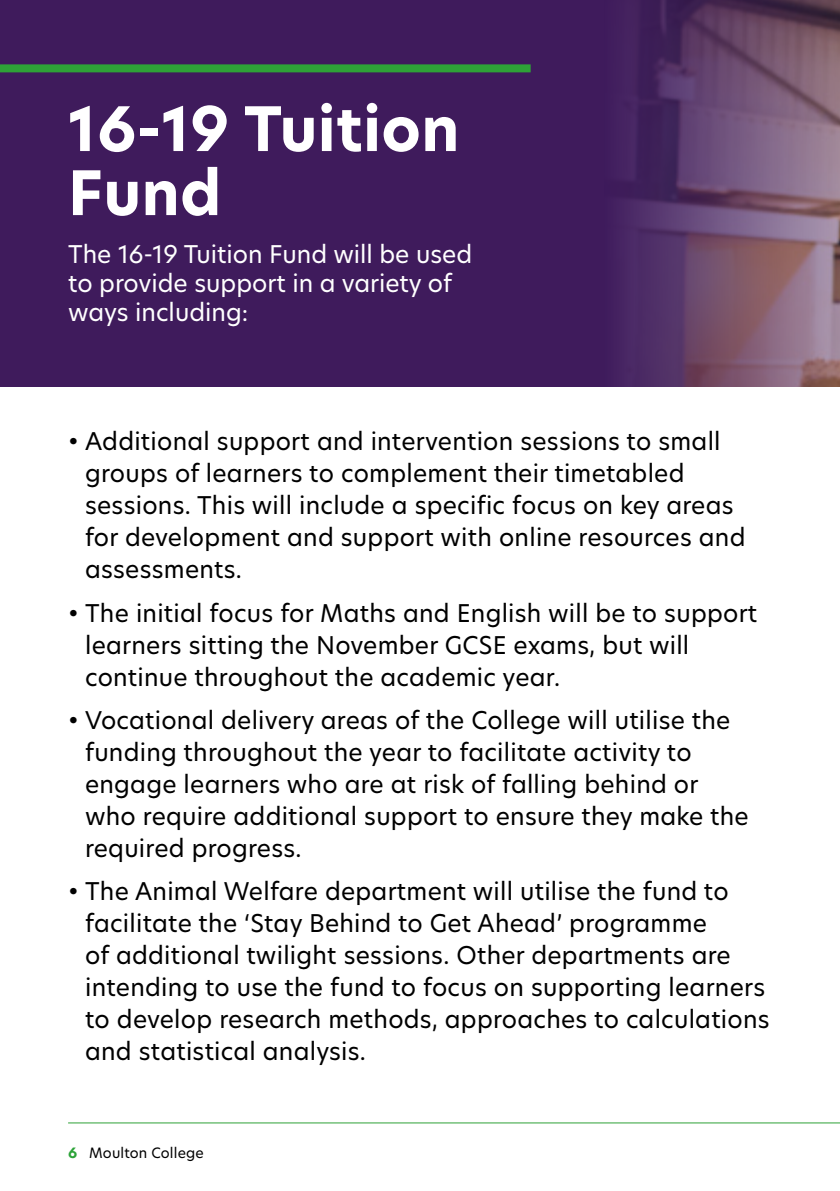
<style>
.page{position:relative;width:840px;height:1191px;background:#fff}
.page>*{position:absolute;margin:0;border:0;box-sizing:border-box;transform-origin:0 0}
.t1{font:700 60px/64px "Hero New";letter-spacing:.01em;color:#fff}
.t2{font:24px/32px "Hero New";letter-spacing:.01em;color:#000}
.t3{font:24px/28.8px "Hero New";color:#fff}
.t4{font:14px "Hero New";letter-spacing:.01em;color:#000}
.s1{font-weight:700;color:#2ca338}
</style>
<div class="page">
<hr style="left:68px;top:1122px;width:771px;height:1px;background:#2ea237">
<svg style="left:0;top:0;width:839px;height:386px;background:#4b2861"></svg>
<div style="left:0;top:64px;width:530px;height:8px;background:#2ea237"></div>
<h1 class="t1" style="left:68px;top:97px;width:392px">16-19 Tuition<br>Fund</h1>
<p class="t3" style="left:68px;top:239px;width:405px">The 16-19 Tuition Fund will be used to provide support in a variety of ways including:</p>
<p class="t2" style="left:85px;top:425px;width:661px;text-indent:-17px">• Additional support and intervention sessions to small groups of learners to complement their timetabled sessions. This will include a specific focus on key areas for development and support with online resources and assessments.</p>
<p class="t2" style="left:85px;top:596px;width:673px;text-indent:-17px">• The initial focus for Maths and English will be to support learners sitting the November GCSE exams, but will continue throughout the academic year.</p>
<p class="t2" style="left:85px;top:703px;width:665px;text-indent:-17px">• Vocational delivery areas of the College will utilise the funding throughout the year to facilitate activity to engage learners who are at risk of falling behind or who require additional support to ensure they make the required progress.</p>
<p class="t2" style="left:85px;top:875px;width:685px;text-indent:-17px">• The Animal Welfare department will utilise the fund to facilitate the ‘Stay Behind to Get Ahead’ programme<br>of additional twilight sessions. Other departments are intending to use the fund to focus on supporting learners to develop research methods, approaches to calculations and statistical analysis.</p>
<p class="t4" style="left:68px;top:1143px;width:137px"><span class="s1">6</span> Moulton College</p>
</div>
